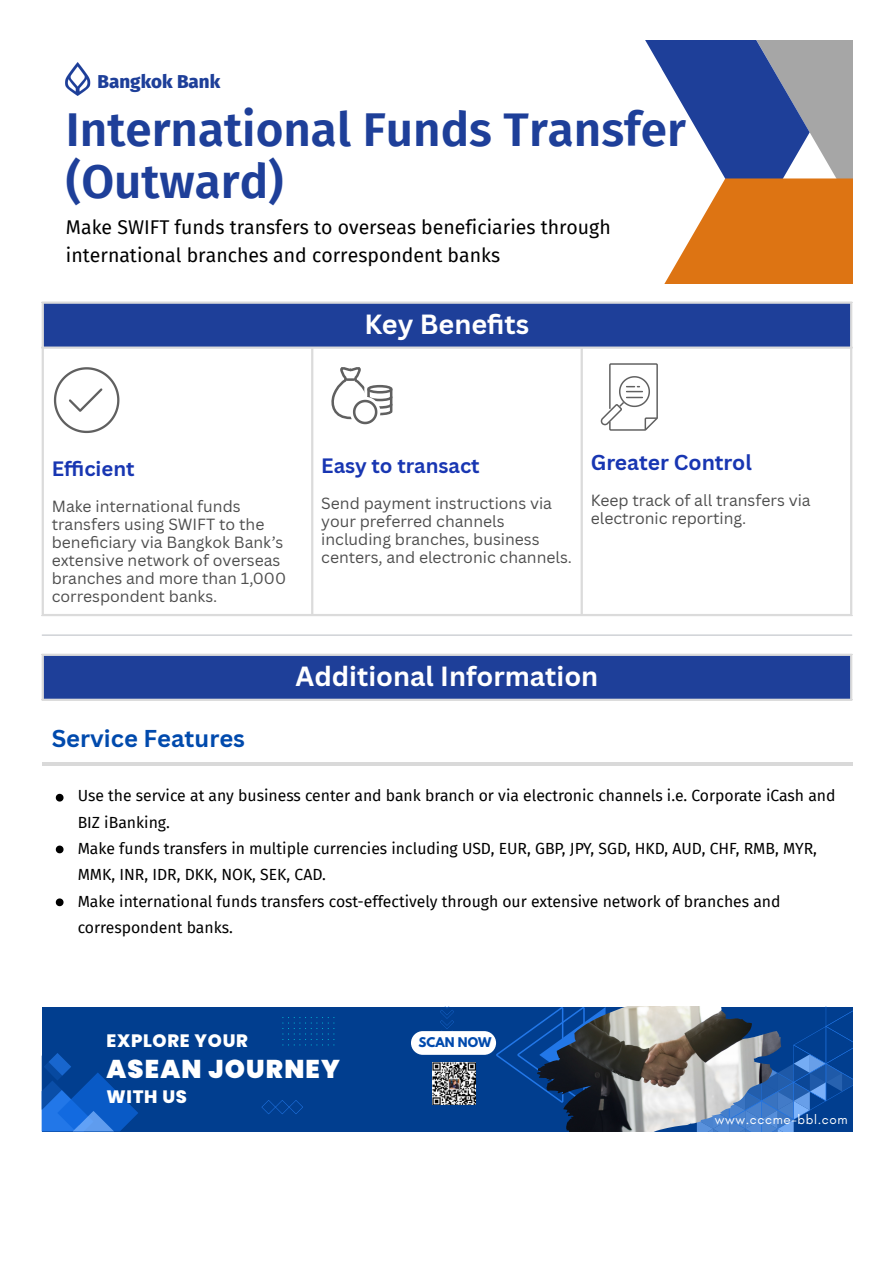
<style>
.page{position:relative;width:894px;height:1263px;background:#fff}
.page>*{position:absolute;margin:0;border:0;box-sizing:border-box;transform-origin:0 0}
.t1{font:600 47.55px/52.2px "Fira Sans";color:#1e3f99}
.t2{font:700 27px "Canva Sans";color:#fff}
.t3{font:900 25.65px "Poppins";letter-spacing:.045em;color:#fff}
.t4{font:700 23.7px "Canva Sans";color:#004aad}
.t5{font:700 21px "Canva Sans";color:#1836b2}
.t6{font:700 20.25px "Canva Sans";color:#1836b2}
.t7{font:19.5px/27.2px "Fira Sans";color:#000}
.t8{font:800 18.75px "Fira Sans";color:#1e3f99}
.t9{font:800 18px "Poppins";letter-spacing:.04em;color:#fff}
.t10{font:15.75px/25.8px "Fira Sans";color:#000}
.t11{font:15.75px/18px "Canva Sans";color:#4e4e4e}
.t12{font:13.35px "Glacial Indifference";letter-spacing:.05em;color:#fff}
.t13{font:700 11.85px "League Spartan";color:#004aad}
</style>
<div class="page">
<svg style="left:645px;top:40px;width:207px;height:138px"></svg>
<svg style="left:664px;top:178px;width:188px;height:106px;fill:#dd7413"></svg>
<img style="left:66px;top:62px;width:25px;height:34px">
<div style="left:42px;top:302px;width:809px;height:46px;background:#1e3f99"></div>
<svg style="left:53px;top:367px;width:67px;height:67px"></svg>
<svg style="left:331px;top:367px;width:62px;height:58px"></svg>
<svg style="left:600px;top:363px;width:58px;height:68px"></svg>
<hr style="left:42px;top:304px;width:2px;height:310px;background:#dbdbdb">
<hr style="left:311px;top:349px;width:2px;height:265px;background:#dbdbdb">
<hr style="left:580px;top:349px;width:2px;height:265px;background:#dbdbdb">
<hr style="left:849px;top:304px;width:3px;height:310px;background:#dbdbdb">
<hr style="left:42px;top:302px;width:810px;height:2px;background:#dbdbdb">
<hr style="left:42px;top:347px;width:810px;height:2px;background:#dbdbdb">
<hr style="left:42px;top:614px;width:810px;height:2px;background:#dbdbdb">
<hr style="left:42px;top:635px;width:809px;height:1px;background:#bfc3c8">
<div style="left:42px;top:654px;width:809px;height:46px;background:#1e3f99"></div>
<hr style="left:42px;top:656px;width:2px;height:43px;background:#dbdbdb">
<hr style="left:849px;top:656px;width:3px;height:43px;background:#dbdbdb">
<hr style="left:42px;top:654px;width:810px;height:2px;background:#dbdbdb">
<hr style="left:42px;top:699px;width:810px;height:2px;background:#dbdbdb">
<hr style="left:42px;top:762px;width:810px;height:3px;background:#d9d9d9">
<svg style="left:56px;top:794px;width:7px;height:7px"></svg>
<svg style="left:56px;top:846px;width:7px;height:7px"></svg>
<svg style="left:56px;top:898px;width:7px;height:8px"></svg>
<div style="left:42px;top:1007px;width:810px;height:125px;background:#013e8f"></div>
<svg style="left:42px;top:1053px;width:96px;height:78px"></svg>
<svg style="left:781px;top:1007px;width:71px;height:125px"></svg>
<svg style="left:496px;top:1025px;width:41px;height:60px"></svg>
<img style="left:537px;top:1007px;width:244px;height:125px">
<svg style="left:282px;top:1017px;width:52px;height:28px"></svg>
<svg style="left:440px;top:1007px;width:14px;height:24px"></svg>
<svg style="left:261px;top:1100px;width:42px;height:14px"></svg>
<div style="left:411px;top:1031px;width:85px;height:24px;background:#fff;border-radius:12px"></div>
<img style="left:432px;top:1062px;width:43px;height:43px">
<p class="t8" style="left:97px;top:70px;width:124px">Bangkok Bank</p>
<p class="t1" style="left:66px;top:104px;width:621px">International Funds Transfer (Outward)</p>
<p class="t7" style="left:66px;top:214px;width:546px">Make SWIFT funds transfers to overseas beneficiaries through international branches and correspondent banks</p>
<p class="t2" style="left:364px;top:305px;width:166px">Key Benefits</p>
<h1 class="t6" style="left:52px;top:454px;width:84px">Efficient</h1>
<p class="t11" style="left:52px;top:497px;width:236px">Make international funds transfers using SWIFT to the benefi ciary via Bangkok Bank’s extensive network of overseas branches and more than 1,000 correspondent banks.</p>
<h1 class="t6" style="left:321px;top:451px;width:160px">Easy to transact</h1>
<p class="t11" style="left:321px;top:493px;width:252px">Send payment instructions via your preferred channels including branches, business centers, and electronic channels.</p>
<h1 class="t5" style="left:590px;top:448px;width:162px">Greater Control</h1>
<p class="t11" style="left:590px;top:491px;width:221px">Keep track of all transfers via electronic reporting.</p>
<p class="t4" style="left:52px;top:722px;width:195px">Service Features</p>
<p class="t2" style="left:295px;top:657px;width:304px">Additional Information</p>
<p class="t10" style="left:78px;top:782px;width:759px;line-height:27px">Use the service at any business center and bank branch or via electronic channels i.e. Corporate iCash and<br>BIZ iBanking.</p>
<p class="t10" style="left:78px;top:836px;width:740px">Make funds transfers in multiple currencies including USD, EUR, GBP, JPY, SGD, HKD, AUD, CHF, RMB, MYR,<br>MMK, INR, IDR, DKK, NOK, SEK, CAD.</p>
<p class="t10" style="left:78px;top:889px;width:704px">Make international funds transfers cost-effectively through our extensive network of branches and correspondent banks.</p>
<p class="t9" style="left:106px;top:1028px;width:143px">EXPLORE YOUR</p>
<p class="t3" style="left:106px;top:1051px;width:235px">ASEAN JOURNEY</p>
<p class="t9" style="left:106px;top:1084px;width:82px">WITH US</p>
<p class="t13" style="left:418px;top:1036px;width:74px">SCAN NOW</p>
<p class="t12" style="left:714px;top:1111px;width:134px">www.cccme-bbl.com</p>
</div>
